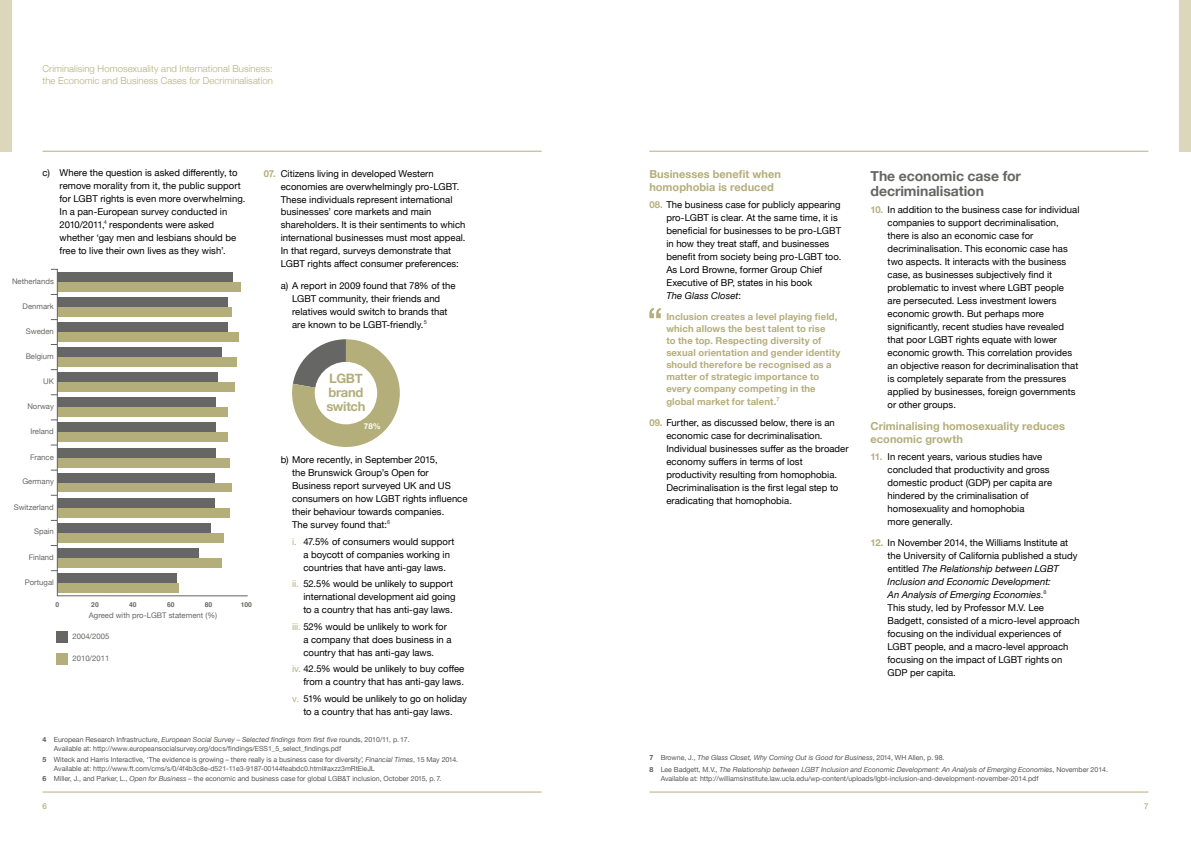
<style>
.page{position:relative;width:1191px;height:842px;background:#fff}
.page>*{position:absolute;margin:0;border:0;box-sizing:border-box;transform-origin:0 0}
.t1{font:700 14px/15px "Helvetica Neue";letter-spacing:-.005em;color:#666665}
.t2{font:700 13px/14px "Helvetica Neue";letter-spacing:-.02em;color:#b4ae7b}
.t3{font:700 11px/13px "Helvetica Neue";letter-spacing:.005em;color:#b4ae7b}
.t4{font:9.5px/13px "Helvetica Neue";letter-spacing:.005em;color:#000}
.t5{font:700 9.5px/12px "Helvetica Neue";letter-spacing:.01em;color:#b4ae7b}
.t6{font:300 9.5px/12px "Helvetica Neue";letter-spacing:.01em;color:#b4ae7b}
.t7{font:700 8px "Helvetica Neue";color:#fff}
.t8{font:500 8px "Helvetica Neue";color:#b4ae7b}
.t9{font:7.7px "Helvetica Neue";color:#666665}
.t10{font:7px/9px "Helvetica Neue";letter-spacing:-.005em;color:#575756}
.t11{font:italic 7px/11.8px "Helvetica Neue";letter-spacing:-.005em;color:#575756}
.t12{font:700 6.8px "Helvetica";color:#666665}
.s1{font-weight:700;color:#b4ae7b}
.s2{font-style:italic}
.s3{color:#b4ae7b}
.s4{font-weight:700}
.s5{font-weight:700;font-style:normal}
.s6{font-style:normal}
</style>
<div class="page">
<hr style="left:43px;top:792px;width:498px;height:1px;background:#b4ae7b">
<hr style="left:43px;top:151px;width:498px;height:1px;background:#b4ae7b">
<hr style="left:649px;top:792px;width:499px;height:1px;background:#b4ae7b">
<hr style="left:649px;top:151px;width:499px;height:1px;background:#b4ae7b">
<svg style="left:649px;top:308px;width:11px;height:10px"></svg>
<div style="left:0;top:0;width:11px;height:152px;background:#dcd7bb"></div>
<div style="left:1179px;top:0;width:12px;height:152px;background:#dcd7bb"></div>
<svg style="left:292px;top:339px;width:108px;height:108px"></svg>
<div style="left:315px;top:362px;width:62px;height:62px;background:#fff;border-radius:50%"></div>
<div style="left:56px;top:631px;width:11px;height:11px;background:#666665"></div>
<div style="left:56px;top:653px;width:11px;height:11px;background:#b4ae7b"></div>
<svg style="left:50px;top:269px;width:198px;height:328px"></svg>
<p class="t6" style="left:43px;top:62px;width:232px">Criminalising Homosexuality and International Business: the Economic and Business Cases for Decriminalisation</p>
<p class="t4" style="left:60px;top:167px;width:187px;text-indent:-17px">c) Where the question is asked differently, to remove morality from it, the public support for LGBT rights is even more overwhelming.<br>In a pan-European survey conducted in 2010/2011,<sup>4</sup> respondents were asked whether ‘gay men and lesbians should be free to live their own lives as they wish’.</p>
<p class="t3" style="left:649px;top:168px;width:133px">Businesses benefit when homophobia is reduced</p>
<p class="t4" style="left:281px;top:167px;width:186px;text-indent:-17px"><span class="s1">07.</span> Citizens living in developed Western economies are overwhelmingly pro-LGBT.<br>These individuals represent international businesses’ core markets and main shareholders. It is their sentiments to which international businesses must most appeal.<br>In that regard, surveys demonstrate that LGBT rights affect consumer preferences:</p>
<p class="t4" style="left:292px;top:280px;width:165px;text-indent:-11px">a) A report in 2009 found that 78% of the LGBT community, their friends and relatives would switch to brands that are known to be LGBT-friendly.<sup>5</sup></p>
<p class="t4" style="left:666px;top:199px;width:176px;text-indent:-17px"><span class="s1">08.</span> The business case for publicly appearing pro-LGBT is clear. At the same time, it is beneficial for businesses to be pro-LGBT in how they treat staff, and businesses benefit from society being pro-LGBT too.<br>As Lord Browne, former Group Chief Executive of BP, states in his book<br><span class="s2">The Glass Closet</span>:</p>
<p class="t5" style="left:666px;top:311px;width:175px">Inclusion creates a level playing field, which allows the best talent to rise<br>to the top. Respecting diversity of sexual orientation and gender identity should therefore be recognised as a matter of strategic importance to every company competing in the</p>
<p class="t5" style="left:666px;top:396px;width:115px">global market for talent.<sup>7</sup></p>
<p class="t4" style="left:666px;top:417px;width:184px;text-indent:-17px"><span class="s1">09.</span> Further, as discussed below, there is an economic case for decriminalisation.<br>Individual businesses suffer as the broader economy suffers in terms of lost productivity resulting from homophobia.<br>Decriminalisation is the first legal step to eradicating that homophobia.</p>
<p class="t9" style="left:12px;top:276px;width:43px">Netherlands</p>
<p class="t9" style="left:23px;top:301px;width:33px">Denmark</p>
<p class="t9" style="left:26px;top:326px;width:30px">Sweden</p>
<p class="t9" style="left:26px;top:350px;width:30px">Belgium</p>
<h2 class="t2" style="left:326px;top:372px;width:41px">LGBT brand switch</h2>
<p class="t7" style="left:364px;top:420px;width:18px">78%</p>
<p class="t9" style="left:43px;top:376px;width:12px">UK</p>
<p class="t9" style="left:27px;top:401px;width:28px">Norway</p>
<p class="t9" style="left:31px;top:426px;width:25px">Ireland</p>
<p class="t9" style="left:30px;top:451px;width:25px">France</p>
<p class="t4" style="left:292px;top:454px;width:177px;text-indent:-11px">b) More recently, in September 2015,<br>the Brunswick Group’s Open for Business report surveyed UK and US consumers on how LGBT rights influence their behaviour towards companies.<br>The survey found that:<sup>6</sup></p>
<p class="t4" style="left:303px;top:535px;width:153px;text-indent:-11px"><span class="s3">i.</span> 47.5% of consumers would support a boycott of companies working in countries that have anti-gay laws.</p>
<p class="t4" style="left:303px;top:578px;width:154px;text-indent:-11px"><span class="s3">ii.</span> 52.5% would be unlikely to support international development aid going to a country that has anti-gay laws.</p>
<p class="t4" style="left:303px;top:620px;width:149px;text-indent:-11px"><span class="s3">iii.</span> 52% would be unlikely to work for a company that does business in a country that has anti-gay laws.</p>
<p class="t4" style="left:292px;top:663px;width:174px;text-align:right"><span class="s3">iv.</span> 42.5% would be unlikely to buy coffee from a country that has anti-gay laws.</p>
<p class="t4" style="left:292px;top:692px;width:176px;text-align:center"><span class="s3">v.</span> 51% would be unlikely to go on holiday to a country that has anti-gay laws.</p>
<p class="t9" style="left:22px;top:475px;width:33px">Germany</p>
<p class="t9" style="left:14px;top:501px;width:42px">Switzerland</p>
<p class="t9" style="left:34px;top:526px;width:21px">Spain</p>
<p class="t9" style="left:29px;top:552px;width:27px">Finland</p>
<p class="t9" style="left:25px;top:576px;width:31px">Portugal</p>
<p class="t12" style="left:55px;top:599px;width:5px">0</p>
<p class="t12" style="left:91px;top:599px;width:9px">20</p>
<p class="t12" style="left:129px;top:599px;width:9px">40</p>
<p class="t12" style="left:167px;top:599px;width:9px">60</p>
<p class="t12" style="left:205px;top:599px;width:9px">80</p>
<p class="t12" style="left:241px;top:599px;width:13px">100</p>
<p class="t9" style="left:89px;top:609px;width:130px">Agreed with pro-LGBT statement (%)</p>
<p class="t9" style="left:72px;top:631px;width:38px">2004/2005</p>
<p class="t9" style="left:72px;top:653px;width:38px">2010/2011</p>
<h1 class="t1" style="left:870px;top:169px;width:152px">The economic case for decriminalisation</h1>
<p class="t4" style="left:887px;top:204px;width:193px;text-indent:-17px"><span class="s1">10.</span> In addition to the business case for individual companies to support decriminalisation, there is also an economic case for decriminalisation. This economic case has two aspects. It interacts with the business case, as businesses subjectively find it problematic to invest where LGBT people are persecuted. Less investment lowers economic growth. But perhaps more significantly, recent studies have revealed that poor LGBT rights equate with lower economic growth. This correlation provides an objective reason for decriminalisation that is completely separate from the pressures applied by businesses, foreign governments or other groups.</p>
<p class="t3" style="left:870px;top:420px;width:196px">Criminalising homosexuality reduces economic growth</p>
<p class="t4" style="left:887px;top:451px;width:166px;text-indent:-17px"><span class="s1">11.</span> In recent years, various studies have concluded that productivity and gross domestic product (GDP) per capita are hindered by the criminalisation of homosexuality and homophobia<br>more generally.</p>
<p class="t4" style="left:887px;top:537px;width:193px;text-indent:-17px"><span class="s1">12.</span> In November 2014, the Williams Institute at the University of California published a study entitled <span class="s2">The Relationship between LGBT Inclusion and Economic Development:<br>An Analysis of Emerging Economies</span>.<sup>8<br></sup>This study, led by Professor M.V. Lee Badgett, consisted of a micro-level approach focusing on the individual experiences of LGBT people, and a macro-level approach focusing on the impact of LGBT rights on GDP per capita.</p>
<p class="t10" style="left:54px;top:736px;width:357px;text-indent:-11px"><span class="s4">4</span> European Research Infrastructure, <span class="s2">European Social Survey – Selected findings from first five</span> rounds, 2010/11, p. 17.<br>Available at: http://www.europeansocialsurvey.org/docs/findings/ESS1_5_select_findings.pdf</p>
<p class="t10" style="left:54px;top:755px;width:406px;text-indent:-11px"><span class="s4">5</span> Witeck and Harris Interactive, ‘The evidence is growing – there really is a business case for diversity’, <span class="s2">Financial Times</span>, 15 May 2014.<br>Available at: http://www.ft.com/cms/s/0/4f4b3c8e-d521-11e3-9187-00144feabdc0.html#axzz3mRtEieJL</p>
<p class="t10" style="left:43px;top:774px;width:400px"><span class="s4">6</span> Miller, J., and Parker, L., <span class="s2">Open for Business</span> – the economic and business case for global LGB&amp;T inclusion, October 2015, p. 7.</p>
<p class="t11" style="left:649px;top:752px;width:460px"><span class="s5">7</span> <span class="s6">Browne, J.,</span> The Glass Closet, Why Coming Out is Good for Business<span class="s6">, 2014, WH Allen, p. 98.<br></span><span class="s5">8</span> <span class="s6">Lee Badgett, M.V.,</span> The Relationship between LGBT Inclusion and Economic Development: An Analysis of Emerging Economies<span class="s6">, November 2014.</span></p>
<p class="t10" style="left:660px;top:774px;width:379px">Available at: http://williamsinstitute.law.ucla.edu/wp-content/uploads/lgbt-inclusion-and-development-november-2014.pdf</p>
<p class="t8" style="left:43px;top:799px;width:6px">6</p>
<p class="t8" style="left:1144px;top:799px;width:6px">7</p>
</div>
